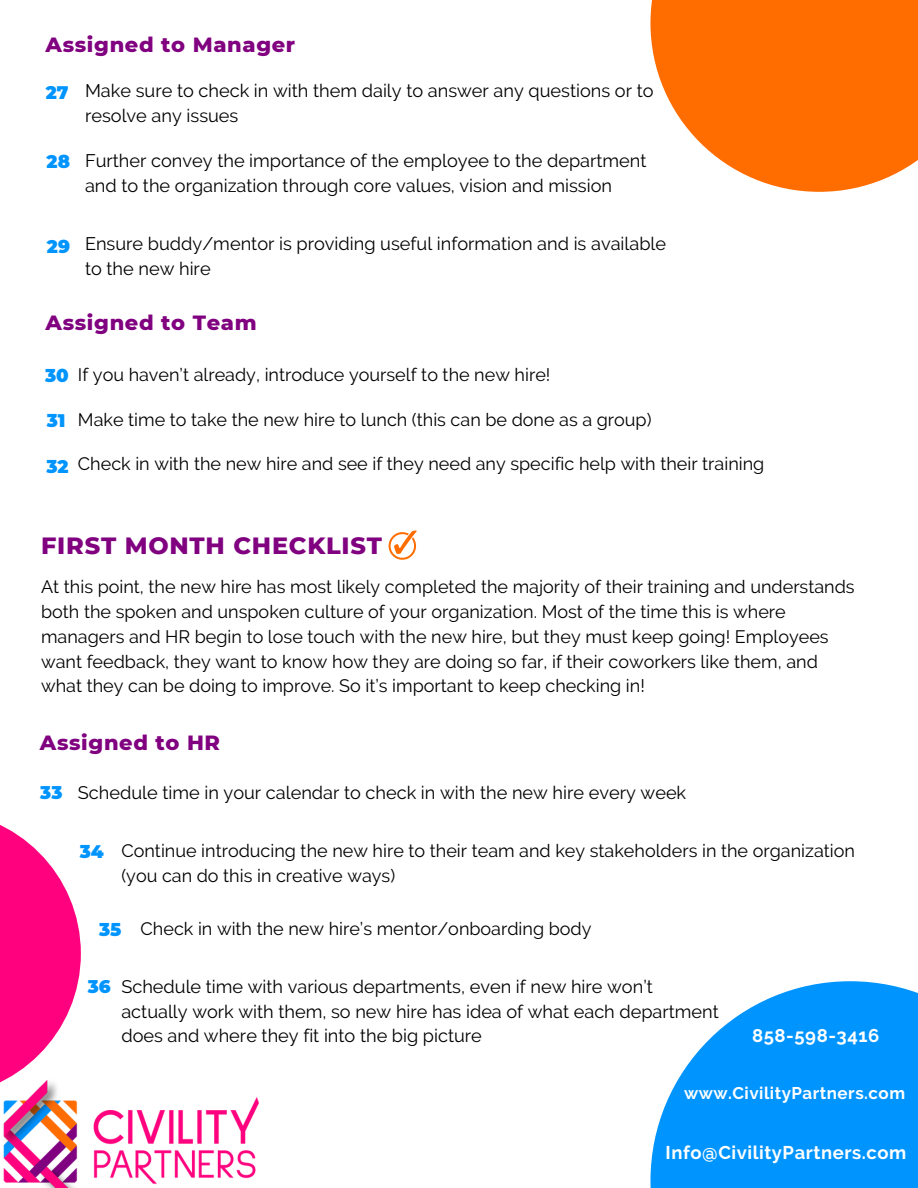
<style>
.page{position:relative;width:918px;height:1188px;background:#fff}
.page>*{position:absolute;margin:0;border:0;box-sizing:border-box;transform-origin:0 0}
.t1{font:800 24px "Montserrat";letter-spacing:.03em;color:#800080}
.t2{font:800 21px "Montserrat";letter-spacing:.03em;color:#800080}
.t3{font:700 18.45px "Raleway";letter-spacing:.03em;color:#fff}
.t4{font:18.15px/24.8px "Raleway";color:#000}
.t5{font:900 18.15px "Montserrat";color:#0094ff}
.t6{font:18px/24.8px "Raleway";color:#000}
.t7{font:900 18px "Montserrat";color:#0094ff}
.t8{font:700 16.95px "Raleway";letter-spacing:.03em;color:#fff}
.s1{font-family:"Montserrat";font-weight:900;color:#0094ff}
</style>
<div class="page">
<svg style="left:650px;top:981px;width:268px;height:207px;fill:#0094ff"></svg>
<svg style="left:0;top:824px;width:81px;height:251px"></svg>
<svg style="left:650px;top:0;width:268px;height:192px;fill:#ff6d00"></svg>
<svg style="left:836px;top:32px;width:28px;height:30px"></svg>
<img style="left:0;top:1075px;width:258px;height:113px">
<svg style="left:389px;top:531px;width:28px;height:29px"></svg>
<p class="t2" style="left:45px;top:31px;width:251px">Assigned to Manager</p>
<p class="t4" style="left:85px;top:79px;width:570px;text-indent:-39px"><span class="s1">27</span> Make sure to check in with them daily to answer any questions or to resolve any issues</p>
<p class="t5" style="left:47px;top:150px;width:25px">28</p>
<p class="t4" style="left:85px;top:148px;width:563px">Further convey the importance of the employee to the department and to the organization through core values, vision and mission</p>
<p class="t5" style="left:47px;top:235px;width:25px">29</p>
<p class="t4" style="left:85px;top:231px;width:583px">Ensure buddy/mentor is providing useful information and is available to the new hire</p>
<p class="t2" style="left:45px;top:310px;width:213px">Assigned to Team</p>
<p class="t5" style="left:45px;top:365px;width:25px">30</p>
<p class="t5" style="left:47px;top:410px;width:20px">31</p>
<p class="t5" style="left:46px;top:455px;width:24px">32</p>
<p class="t6" style="left:78px;top:363px;width:474px">If you haven’t already, introduce yourself to the new hire!</p>
<p class="t6" style="left:78px;top:407px;width:575px">Make time to take the new hire to lunch (this can be done as a group)</p>
<p class="t6" style="left:78px;top:451px;width:688px">Check in with the new hire and see if they need any specific help with their training</p>
<h1 class="t1" style="left:41px;top:531px;width:342px">FIRST MONTH CHECKLIST</h1>
<p class="t6" style="left:41px;top:575px;width:815px">At this point, the new hire has most likely completed the majority of their training and understands both the spoken and unspoken culture of your organization. Most of the time this is where managers and HR begin to lose touch with the new hire, but they must keep going! Employees want feedback, they want to know how they are doing so far, if their coworkers like them, and what they can be doing to improve. So it’s important to keep checking in!</p>
<p class="t2" style="left:40px;top:729px;width:182px">Assigned to HR</p>
<p class="t7" style="left:40px;top:782px;width:24px">33</p>
<p class="t4" style="left:78px;top:780px;width:610px">Schedule time in your calendar to check in with the new hire every week</p>
<p class="t5" style="left:80px;top:841px;width:26px">34</p>
<p class="t6" style="left:121px;top:839px;width:735px">Continue introducing the new hire to their team and key stakeholders in the organization (you can do this in creative ways)</p>
<p class="t5" style="left:99px;top:918px;width:24px">35</p>
<p class="t6" style="left:141px;top:916px;width:452px">Check in with the new hire’s mentor/onboarding body</p>
<p class="t7" style="left:88px;top:976px;width:24px">36</p>
<p class="t4" style="left:121px;top:974px;width:599px">Schedule time with various departments, even if new hire won’t actually work with them, so new hire has idea of what each department does and where they fit into the big picture</p>
<p class="t3" style="left:752px;top:1025px;width:129px">858-598-3416</p>
<p class="t8" style="left:684px;top:1083px;width:223px">www.CivilityPartners.com</p>
<p class="t3" style="left:666px;top:1142px;width:242px">Info@CivilityPartners.com</p>
</div>
